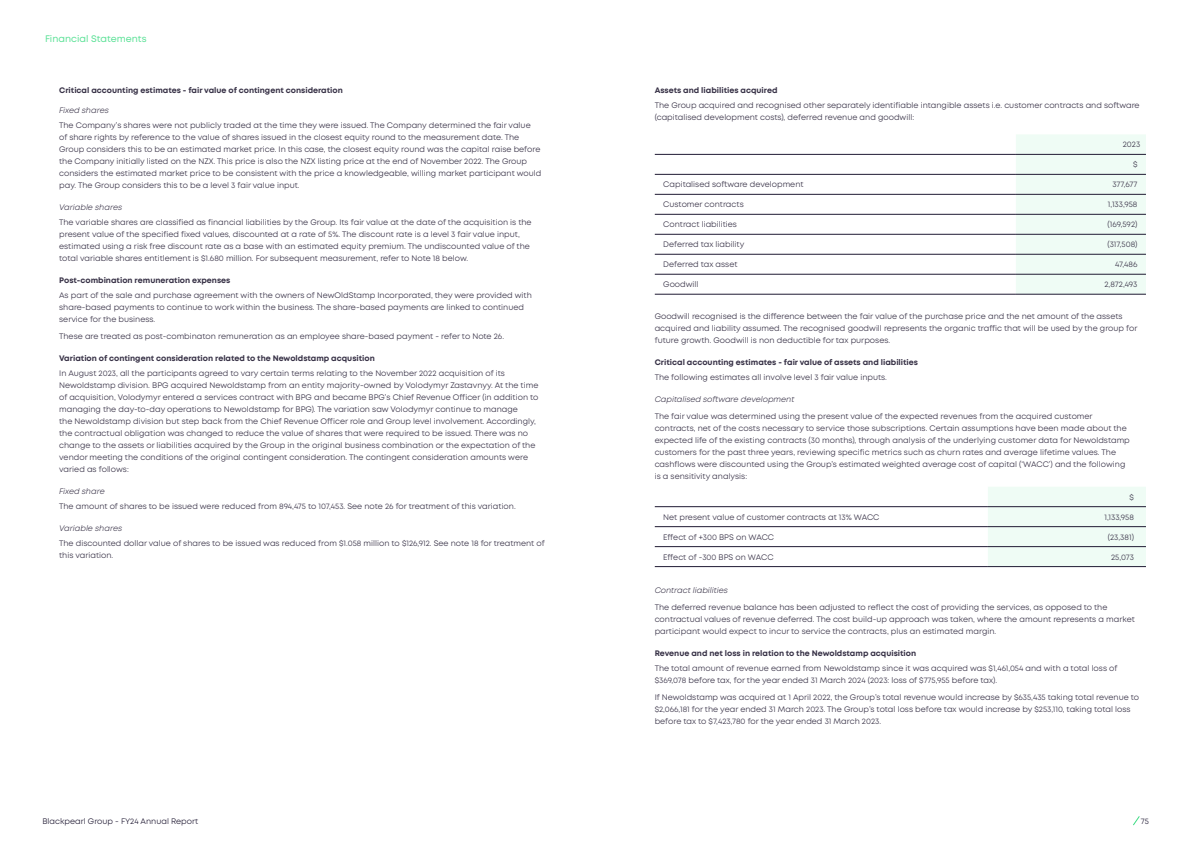
<style>
.page{position:relative;width:1191px;height:842px;background:#fff}
.page>*{position:absolute;margin:0;border:0;box-sizing:border-box;transform-origin:0 0}
.t1{font:9.5px "Mont";color:#5ae196}
.Financial_copy_indented{font:8px/12px "Mont";color:#373146}
.Financial_copy_indented-2{font:700 8px "Mont";color:#373146}
.Table_Copy{font:8px "Mont";color:#373146}
.Financial_copy_indented-3{font:italic 8px "Mont";color:#373146}
.t2{font:8px "Mont";color:#201a33}
</style>
<div class="page">
<svg style="left:1133px;top:816px;width:7px;height:10px"></svg>
<div style="left:1016px;top:135px;width:130px;height:159px;background:#effcf5"></div>
<hr style="left:655px;top:174px;width:361px;height:1px;background:#201a33">
<hr style="left:1016px;top:174px;width:130px;height:1px;background:#201a33">
<hr style="left:655px;top:194px;width:361px;height:1px;background:#201a33">
<hr style="left:1016px;top:194px;width:130px;height:1px;background:#201a33">
<hr style="left:655px;top:214px;width:361px;height:1px;background:#201a33">
<hr style="left:1016px;top:214px;width:130px;height:1px;background:#201a33">
<hr style="left:655px;top:234px;width:361px;height:1px;background:#201a33">
<hr style="left:1016px;top:234px;width:130px;height:1px;background:#201a33">
<hr style="left:655px;top:254px;width:361px;height:1px;background:#201a33">
<hr style="left:1016px;top:254px;width:130px;height:1px;background:#201a33">
<hr style="left:655px;top:154px;width:361px;height:1px;background:#201a33">
<hr style="left:1016px;top:154px;width:130px;height:1px;background:#201a33">
<hr style="left:655px;top:274px;width:361px;height:1px;background:#201a33">
<hr style="left:1016px;top:274px;width:130px;height:1px;background:#201a33">
<hr style="left:655px;top:294px;width:361px;height:1px;background:#201a33">
<hr style="left:1016px;top:294px;width:130px;height:1px;background:#201a33">
<div style="left:988px;top:487px;width:158px;height:79px;background:#effcf5"></div>
<hr style="left:655px;top:526px;width:333px;height:1px;background:#201a33">
<hr style="left:988px;top:526px;width:158px;height:1px;background:#201a33">
<hr style="left:655px;top:546px;width:333px;height:1px;background:#201a33">
<hr style="left:988px;top:546px;width:158px;height:1px;background:#201a33">
<hr style="left:655px;top:566px;width:333px;height:1px;background:#201a33">
<hr style="left:988px;top:566px;width:158px;height:1px;background:#201a33">
<hr style="left:655px;top:506px;width:333px;height:1px;background:#201a33">
<hr style="left:988px;top:506px;width:158px;height:1px;background:#201a33">
<p class="t1" style="left:45px;top:33px;width:103px">Financial Statements</p>
<p class="Financial_copy_indented-2" style="left:59px;top:85px;width:285px">Critical accounting estimates - fair value of contingent consideration</p>
<p class="Financial_copy_indented-3" style="left:59px;top:105px;width:51px">Fixed shares</p>
<p class="Financial_copy_indented" style="left:59px;top:120px;width:484px">The Company’s shares were not publicly traded at the time they were issued. The Company determined the fair value<br>of share rights by reference to the value of shares issued in the closest equity round to the measurement date. The Group considers this to be an estimated market price. In this case, the closest equity round was the capital raise before the Company initially listed on the NZX. This price is also the NZX listing price at the end of November 2022. The Group considers the estimated market price to be consistent with the price a knowledgeable, willing market participant would pay. The Group considers this to be a level 3 fair value input.</p>
<p class="Financial_copy_indented-3" style="left:59px;top:202px;width:64px">Variable shares</p>
<p class="Financial_copy_indented" style="left:59px;top:217px;width:474px">The variable shares are classified as financial liabilities by the Group. Its fair value at the date of the acquisition is the present value of the specified fixed values, discounted at a rate of 5%. The discount rate is a level 3 fair value input, estimated using a risk free discount rate as a base with an estimated equity premium. The undiscounted value of the total variable shares entitlement is $1.680 million. For subsequent measurement, refer to Note 18 below.</p>
<p class="Financial_copy_indented-2" style="left:59px;top:275px;width:173px">Post-combination remuneration expenses</p>
<p class="Financial_copy_indented" style="left:59px;top:290px;width:474px">As part of the sale and purchase agreement with the owners of NewOldStamp Incorporated, they were provided with share-based payments to continue to work within the business. The share-based payments are linked to continued service for the business.</p>
<p class="Financial_copy_indented" style="left:59px;top:331px;width:446px">These are treated as post-combinaton remuneration as an employee share-based payment - refer to Note 26.</p>
<p class="Financial_copy_indented-2" style="left:59px;top:353px;width:317px">Variation of contingent consideration related to the Newoldstamp acqusition</p>
<p class="Financial_copy_indented" style="left:59px;top:368px;width:481px">In August 2023, all the participants agreed to vary certain terms relating to the November 2022 acquisition of its Newoldstamp division. BPG acquired Newoldstamp from an entity majority-owned by Volodymyr Zastavnyy. At the time of acquisition, Volodymyr entered a services contract with BPG and became BPG’s Chief Revenue Officer (in addition to managing the day-to-day operations to Newoldstamp for BPG). The variation saw Volodymyr continue to manage<br>the Newoldstamp division but step back from the Chief Revenue Officer role and Group level involvement. Accordingly, the contractual obligation was changed to reduce the value of shares that were required to be issued. There was no change to the assets or liabilities acquired by the Group in the original business combination or the expectation of the vendor meeting the conditions of the original contingent consideration. The contingent consideration amounts were varied as follows:</p>
<p class="Financial_copy_indented-3" style="left:59px;top:486px;width:47px">Fixed share</p>
<p class="Financial_copy_indented" style="left:59px;top:501px;width:458px">The amount of shares to be issued were reduced from 894,475 to 107,453. See note 26 for treatment of this variation.</p>
<p class="Financial_copy_indented-3" style="left:59px;top:523px;width:64px">Variable shares</p>
<p class="Financial_copy_indented" style="left:59px;top:538px;width:487px">The discounted dollar value of shares to be issued was reduced from $1.058 million to $126,912. See note 18 for treatment of this variation.</p>
<p class="Financial_copy_indented-2" style="left:654px;top:85px;width:124px">Assets and liabilities acquired</p>
<p class="Financial_copy_indented" style="left:654px;top:100px;width:486px">The Group acquired and recognised other separately identifiable intangible assets i.e. customer contracts and software (capitalised development costs), deferred revenue and goodwill:</p>
<p class="Table_Copy" style="left:1122px;top:139px;width:19px">2023</p>
<p class="Table_Copy" style="left:1133px;top:159px;width:6px">$</p>
<p class="Table_Copy" style="left:663px;top:179px;width:142px">Capitalised software development</p>
<p class="Table_Copy" style="left:1112px;top:179px;width:27px">377,677</p>
<p class="Table_Copy" style="left:663px;top:199px;width:82px">Customer contracts</p>
<p class="Table_Copy" style="left:1108px;top:199px;width:31px">1,133,958</p>
<p class="Table_Copy" style="left:663px;top:219px;width:75px">Contract liabilities</p>
<p class="Table_Copy" style="left:1107px;top:219px;width:31px">(169,592)</p>
<p class="Table_Copy" style="left:663px;top:239px;width:83px">Deferred tax liability</p>
<p class="Table_Copy" style="left:1107px;top:239px;width:32px">(317,508)</p>
<p class="Table_Copy" style="left:663px;top:259px;width:76px">Deferred tax asset</p>
<p class="Table_Copy" style="left:1115px;top:259px;width:24px">47,486</p>
<p class="Table_Copy" style="left:663px;top:279px;width:37px">Goodwill</p>
<p class="Table_Copy" style="left:1104px;top:279px;width:35px">2,872,493</p>
<p class="Financial_copy_indented" style="left:654px;top:310px;width:484px">Goodwill recognised is the difference between the fair value of the purchase price and the net amount of the assets acquired and liability assumed. The recognised goodwill represents the organic traffic that will be used by the group for future growth. Goodwill is non deductible for tax purposes.</p>
<p class="Financial_copy_indented-2" style="left:654px;top:357px;width:265px">Critical accounting estimates - fair value of assets and liabilities</p>
<p class="Financial_copy_indented" style="left:654px;top:371px;width:234px">The following estimates all involve level 3 fair value inputs.</p>
<p class="Financial_copy_indented-3" style="left:654px;top:394px;width:141px">Capitalised software development</p>
<p class="Financial_copy_indented" style="left:654px;top:410px;width:477px">The fair value was determined using the present value of the expected revenues from the acquired customer contracts, net of the costs necessary to service those subscriptions. Certain assumptions have been made about the expected life of the existing contracts (30 months), through analysis of the underlying customer data for Newoldstamp customers for the past three years, reviewing specific metrics such as churn rates and average lifetime values. The cashflows were discounted using the Group’s estimated weighted average cost of capital (‘WACC’) and the following is a sensitivity analysis:</p>
<p class="Table_Copy" style="left:1129px;top:492px;width:6px">$</p>
<p class="Table_Copy" style="left:663px;top:512px;width:218px">Net present value of customer contracts at 13% WACC</p>
<p class="Table_Copy" style="left:1104px;top:512px;width:31px">1,133,958</p>
<p class="Table_Copy" style="left:663px;top:532px;width:112px">Effect of +300 BPS on WACC</p>
<p class="Table_Copy" style="left:1107px;top:532px;width:28px">(23,381)</p>
<p class="Table_Copy" style="left:663px;top:552px;width:112px">Effect of -300 BPS on WACC</p>
<p class="Table_Copy" style="left:1111px;top:552px;width:24px">25,073</p>
<p class="Financial_copy_indented-3" style="left:654px;top:585px;width:75px">Contract liabilities</p>
<p class="Financial_copy_indented" style="left:654px;top:601px;width:481px">The deferred revenue balance has been adjusted to reflect the cost of providing the services, as opposed to the contractual values of revenue deferred. The cost build-up approach was taken, where the amount represents a market participant would expect to incur to service the contracts, plus an estimated margin.</p>
<p class="Financial_copy_indented-2" style="left:654px;top:648px;width:263px">Revenue and net loss in relation to the Newoldstamp acquisition</p>
<p class="Financial_copy_indented" style="left:654px;top:662px;width:464px">The total amount of revenue earned from Newoldstamp since it was acquired was $1,461,054 and with a total loss of $369,078 before tax, for the year ended 31 March 2024 (2023: loss of $775,955 before tax).</p>
<p class="Financial_copy_indented" style="left:654px;top:691px;width:486px">If Newoldstamp was acquired at 1 April 2022, the Group’s total revenue would increase by $635,435 taking total revenue to $2,066,181 for the year ended 31 March 2023. The Group’s total loss before tax would increase by $253,110, taking total loss before tax to $7,423,780 for the year ended 31 March 2023.</p>
<p class="t2" style="left:43px;top:816px;width:157px">Blackpearl Group - FY24 Annual Report</p>
<p class="t2" style="left:1141px;top:816px;width:10px">75</p>
</div>
